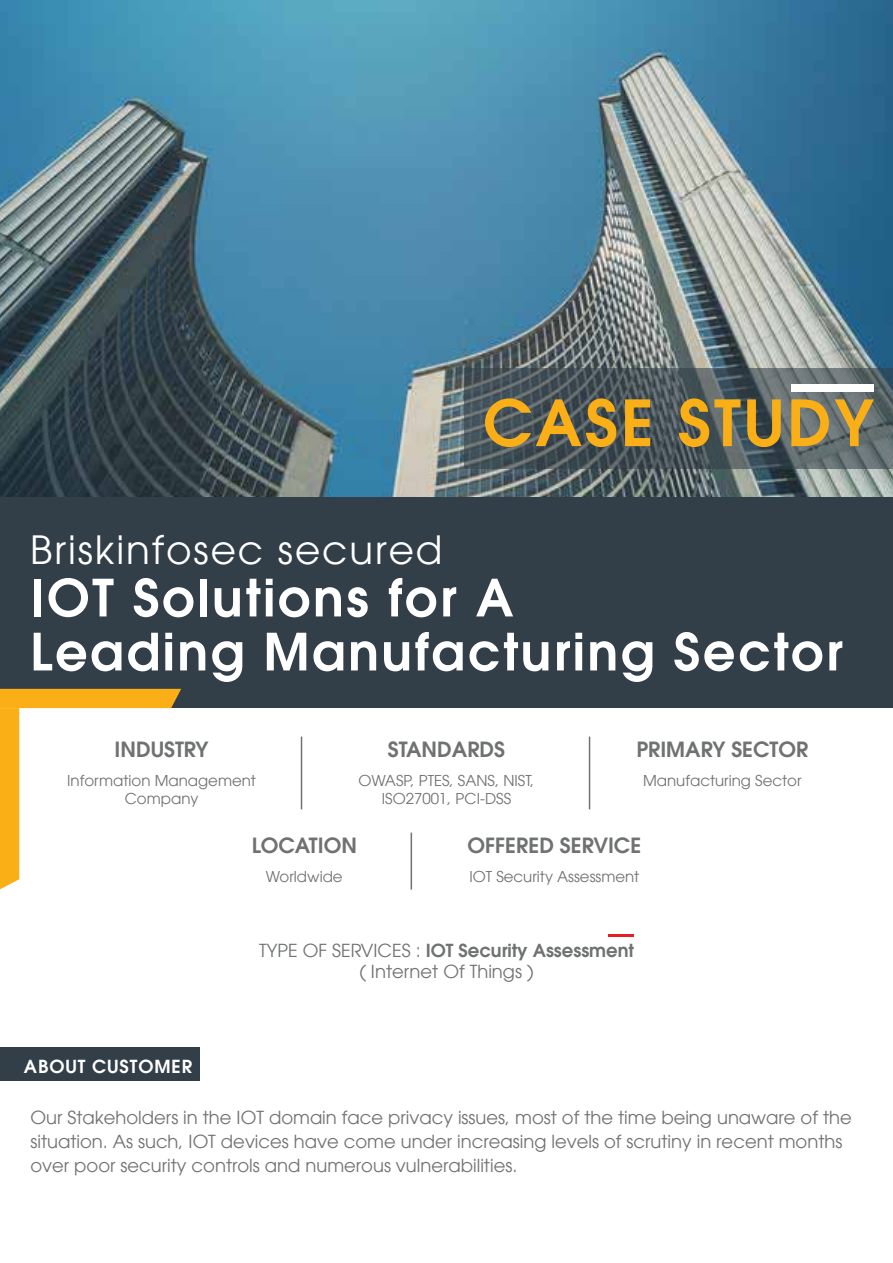
<style>
.page{position:relative;width:893px;height:1263px;background:#fff}
.page>*{position:absolute;margin:0;border:0;box-sizing:border-box;transform-origin:0 0}
.t1{font:600 63.15px "Avant Garde LT";letter-spacing:.05em;color:#fbaf17}
.t2{font:600 51px/54px "Avant Garde LT";letter-spacing:.05em;color:#fff}
.t3{font:39px "Avant Garde LT";letter-spacing:.05em;color:#fff}
.t4{font:600 21px "Avant Garde LT";color:#6f7271}
.t5{font:18px/24px "Avant Garde LT";color:#6f7271}
.t6{font:600 18px "Avant Garde LT";letter-spacing:.05em;color:#fff}
.t7{font:15px/18px "Avant Garde LT";color:#6f7271;text-align:center}
.s1{font-weight:600}
</style>
<div class="page">
<img style="left:0;top:0;width:893px;height:498px">
<svg style="left:465px;top:368px;width:428px;height:101px;background:#505b61"></svg>
<div style="left:0;top:498px;width:893px;height:210px;background:#323e48"></div>
<div style="left:0;top:1048px;width:200px;height:33px;background:#323e48"></div>
<hr style="left:301px;top:736px;width:1px;height:73px;background:#6f7271">
<hr style="left:589px;top:736px;width:1px;height:73px;background:#6f7271">
<hr style="left:608px;top:935px;width:26px;height:2px;background:#e71e25">
<svg style="left:0;top:689px;width:181px;height:200px"></svg>
<div style="left:791px;top:384px;width:83px;height:8px;background:#fff"></div>
<hr style="left:411px;top:832px;width:1px;height:57px;background:#6f7271">
<h3 class="t3" style="left:30px;top:527px;width:414px">Briskinfosec secured</h3>
<h1 class="t1" style="left:483px;top:382px;width:393px">CASE STUDY</h1>
<h2 class="t2" style="left:30px;top:570px;width:814px">IOT Solutions for A<br>Leading Manufacturing Sector</h2>
<p class="t4" style="left:115px;top:736px;width:96px">INDUSTRY</p>
<p class="t7" style="left:67px;top:771px;width:190px">Information Management<br>Company</p>
<p class="t7" style="left:359px;top:771px;width:177px">OWASP, PTES, SANS, NIST,</p>
<p class="t7" style="left:643px;top:771px;width:160px">Manufacturing Sector</p>
<p class="t4" style="left:388px;top:736px;width:119px">STANDARDS</p>
<p class="t4" style="left:636px;top:736px;width:173px">PRIMARY SECTOR</p>
<p class="t7" style="left:382px;top:789px;width:131px">ISO27001, PCI-DSS</p>
<p class="t4" style="left:252px;top:832px;width:107px">LOCATION</p>
<p class="t4" style="left:467px;top:832px;width:175px">OFFERED SERVICE</p>
<p class="t7" style="left:266px;top:867px;width:78px">Worldwide</p>
<p class="t7" style="left:469px;top:867px;width:171px">IOT Security Assessment</p>
<p class="t5" style="left:259px;top:939px;width:376px;line-height:21.6px;text-align:center">TYPE OF SERVICES : <span class="s1">IOT Security Assessment </span>( Internet Of Things )</p>
<p class="t6" style="left:24px;top:1054px;width:170px">ABOUT CUSTOMER</p>
<p class="t5" style="left:30px;top:1105px;width:823px">Our Stakeholders in the IOT domain face privacy issues, most of the time being unaware of the situation. As such, IOT devices have come under increasing levels of scrutiny in recent months over poor security controls and numerous vulnerabilities.</p>
</div>
